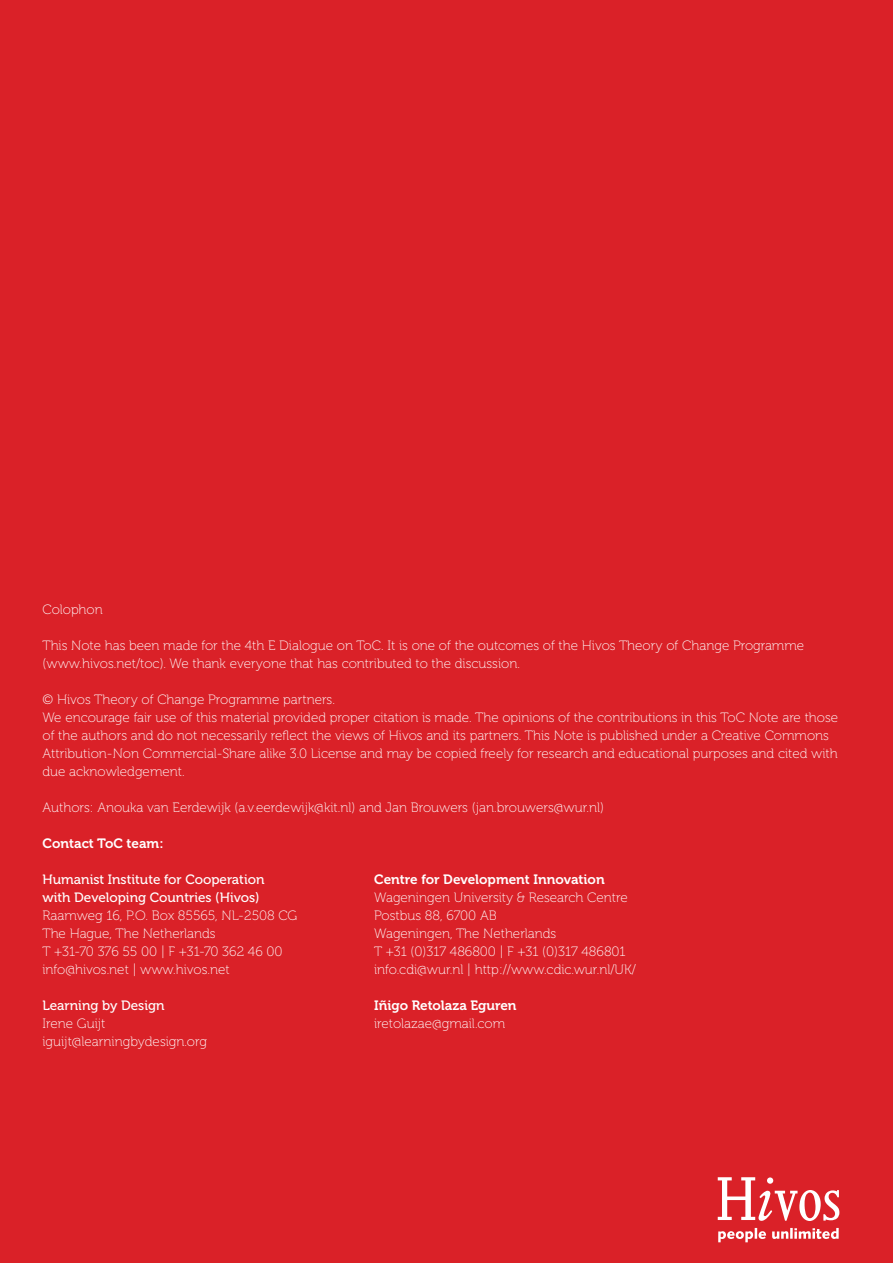
<style>
.page{position:relative;width:893px;height:1263px;background:#da2128}
.page>*{position:absolute;margin:0;border:0;box-sizing:border-box;transform-origin:0 0}
.t1{font:13.5px/18px "Museo 100";color:#fff}
.t2{font:13.5px/18px "Museo 500";color:#fff}
.t3{font:13.5px "Museo 700";color:#fff}
</style>
<div class="page">
<svg style="left:718px;top:1228px;width:48px;height:14px"></svg>
<svg style="left:772px;top:1228px;width:67px;height:11px"></svg>
<svg style="left:718px;top:1177px;width:121px;height:44px"></svg>
<p class="t1" style="left:43px;top:601px;width:62px">Colophon</p>
<p class="t1" style="left:43px;top:637px;width:763px">This Note has been made for the 4th E Dialogue on ToC. It is one of the outcomes of the Hivos Theory of Change Programme (www.hivos.net/toc). We thank everyone that has contributed to the discussion.</p>
<p class="t1" style="left:43px;top:691px;width:797px">© Hivos Theory of Change Programme partners.<br>We encourage fair use of this material provided proper citation is made. The opinions of the contributions in this ToC Note are those of the authors and do not necessarily reflect the views of Hivos and its partners. This Note is published under a Creative Commons Attribution-Non Commercial-Share alike 3.0 License and may be copied freely for research and educational purposes and cited with due acknowledgement.</p>
<p class="t1" style="left:43px;top:799px;width:563px">Authors: Anouka van Eerdewijk (a.v.eerdewijk@kit.nl) and Jan Brouwers (jan.brouwers@wur.nl)</p>
<p class="t3" style="left:43px;top:836px;width:122px">Contact ToC team:</p>
<p class="t2" style="left:43px;top:871px;width:223px">Humanist Institute for Cooperation with Developing Countries (Hivos)</p>
<p class="t1" style="left:43px;top:907px;width:256px">Raamweg 16, P.O. Box 85565, NL-2508 CG The Hague, The Netherlands<br>T +31-70 376 55 00 | F +31-70 362 46 00 info@hivos.net | www.hivos.net</p>
<p class="t2" style="left:43px;top:997px;width:124px">Learning by Design</p>
<p class="t1" style="left:43px;top:1015px;width:166px">Irene Guijt iguijt@learningbydesign.org</p>
<p class="t3" style="left:374px;top:872px;width:232px">Centre for Development Innovation</p>
<p class="t1" style="left:374px;top:889px;width:263px">Wageningen University &amp; Research Centre Postbus 88, 6700 AB<br>Wageningen, The Netherlands<br>T +31 (0)317 486800 | F +31 (0)317 486801 info.cdi@wur.nl | http://www.cdic.wur.nl/UK/</p>
<p class="t3" style="left:374px;top:998px;width:144px">Iñigo Retolaza Eguren</p>
<p class="t1" style="left:374px;top:1015px;width:132px">iretolazae@gmail.com</p>
</div>
